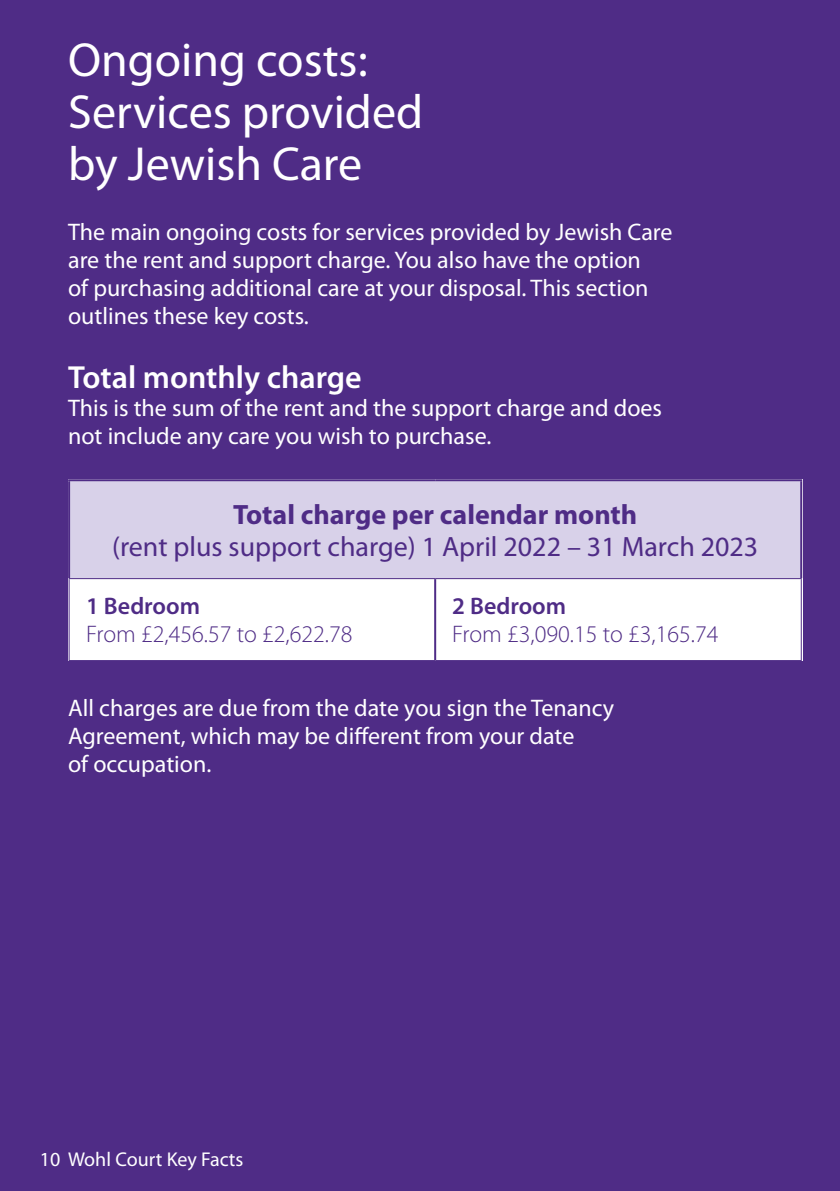
<style>
.page{position:relative;width:840px;height:1191px;background:#fff}
.page>*{position:absolute;margin:0;border:0;box-sizing:border-box;transform-origin:0 0}
.t1{font:48px/52px "Myriad Pro";color:#fff}
.t2{font:600 32px "Myriad Pro";color:#fff}
.t3{font:28px "Myriad Pro";color:#4f2c86}
.t4{font:700 28px "Myriad Pro";color:#4f2c86}
.t5{font:24px/28px "Myriad Pro";color:#fff}
.t6{font:300 24px "Myriad Pro";color:#4f2c86}
.t7{font:600 24px "Myriad Pro";color:#4f2c86}
.t8{font:20px "Myriad Pro";color:#fff}
</style>
<div class="page">
<div style="left:0;top:0;width:839px;height:1191px;background:#4f2c86"></div>
<div style="left:69px;top:480px;width:731px;height:98px;background:#d8d1e9"></div>
<div style="left:70px;top:579px;width:730px;height:81px;background:#fff"></div>
<hr style="left:68px;top:479px;width:367px;height:2px;background:#4f2c86">
<hr style="left:68px;top:481px;width:2px;height:97px;background:#4f2c86">
<hr style="left:435px;top:479px;width:366px;height:2px;background:#4f2c86">
<hr style="left:799px;top:481px;width:2px;height:97px;background:#4f2c86">
<hr style="left:434px;top:579px;width:2px;height:81px;background:#4f2c86">
<h1 class="t1" style="left:68px;top:35px;width:356px">Ongoing costs:<br>Services provided by Jewish Care</h1>
<p class="t5" style="left:68px;top:218px;width:605px">The main ongoing costs for services provided by Jewish Care are the rent and support charge. You also have the option<br>of purchasing additional care at your disposal. This section outlines these key costs.</p>
<h2 class="t2" style="left:68px;top:360px;width:295px">Total monthly charge</h2>
<p class="t5" style="left:68px;top:394px;width:595px">This is the sum of the rent and the support charge and does not include any care you wish to purchase.</p>
<p class="t4" style="left:233px;top:499px;width:405px">Total charge per calendar month</p>
<p class="t3" style="left:112px;top:531px;width:647px">(rent plus support charge) 1 April 2022 – 31 March 2023</p>
<p class="t7" style="left:86px;top:592px;width:115px">1 Bedroom</p>
<p class="t6" style="left:86px;top:620px;width:268px">From £2,456.57 to £2,622.78</p>
<p class="t7" style="left:452px;top:592px;width:115px">2 Bedroom</p>
<p class="t6" style="left:452px;top:620px;width:268px">From £3,090.15 to £3,165.74</p>
<p class="t5" style="left:68px;top:694px;width:547px">All charges are due from the date you sign the Tenancy<br>Agreement, which may be different from your date<br>of occupation.</p>
<p class="t8" style="left:40px;top:1148px;width:205px">10 Wohl Court Key Facts</p>
</div>
